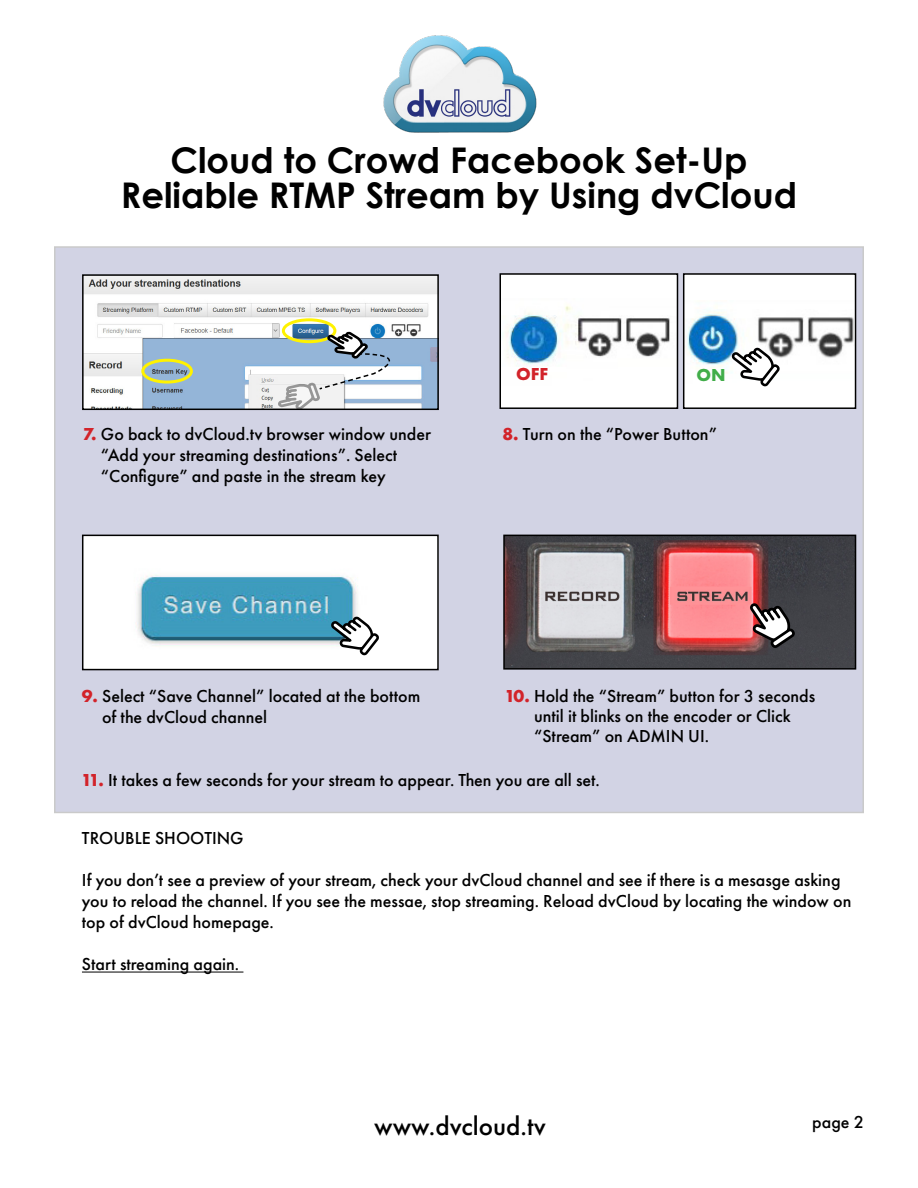
<style>
.page{position:relative;width:918px;height:1188px;background:#fff}
.page>*{position:absolute;margin:0;border:0;box-sizing:border-box;transform-origin:0 0}
.t1{font:700 35.4px/34.5px "Century Gothic";color:#000;text-align:center}
.t2{font:500 27px "Futura PT";color:#000}
.t3{font:500 18px/21px "Futura PT";color:#000}
.t4{font:700 18px "Futura PT";color:#d2232a}
.t5{font:700 18px "Futura PT";color:#41ad49}
.s1{font-weight:700;color:#d2232a}
</style>
<div class="page">
<div style="left:55px;top:247px;width:808px;height:565px;background:#d2d3e4"></div>
<img style="left:85px;top:538px;width:351px;height:129px">
<div style="left:82px;top:535px;width:357px;height:135px;border:2px solid #000"></div>
<svg style="left:328px;top:614px;width:53px;height:44px;background:#a9b7bc"></svg>
<img style="left:506px;top:538px;width:347px;height:129px">
<div style="left:503px;top:535px;width:353px;height:135px;border:2px solid #000"></div>
<svg style="left:748px;top:601px;width:50px;height:50px;background:#7d696b"></svg>
<hr style="left:82px;top:972px;width:161px;height:1px;background:#000">
<div style="left:500px;top:274px;width:177px;height:134px;background:#fff"></div>
<img style="left:506px;top:305px;width:164px;height:60px">
<div style="left:500px;top:273px;width:178px;height:136px;border:2px solid #000"></div>
<div style="left:684px;top:274px;width:172px;height:134px;background:#fff"></div>
<img style="left:687px;top:309px;width:166px;height:65px">
<div style="left:683px;top:273px;width:173px;height:136px;border:2px solid #000"></div>
<svg style="left:729px;top:345px;width:53px;height:42px"></svg>
<img style="left:85px;top:277px;width:351px;height:130px">
<div style="left:82px;top:274px;width:357px;height:136px;border:2px solid #000"></div>
<div style="left:282px;top:318px;width:54px;height:25px;border:3px solid #fff200;border-radius:50%"></div>
<div style="left:141px;top:359px;width:52px;height:25px;border:3px solid #fff200;border-radius:50%"></div>
<svg style="left:277px;top:329px;width:126px;height:82px;background:#b9c7d1"></svg>
<img style="left:175px;top:324px;width:105px;height:14px">
<img style="left:383px;top:35px;width:154px;height:98px">
<h1 class="t1" style="left:121px;top:142px;width:678px">Cloud to Crowd Facebook Set-Up<br>Reliable RTMP Stream by Using dvCloud</h1>
<p class="t3" style="left:101px;top:423px;width:332px;text-indent:-18px"><span class="s1">7.</span> Go back to dvCloud.tv browser window under “Add your streaming destinations”. Select “Configure” and paste in the stream key</p>
<p class="t4" style="left:516px;top:362px;width:34px">OFF</p>
<p class="t5" style="left:697px;top:363px;width:31px">ON</p>
<p class="t3" style="left:502px;top:424px;width:216px"><span class="s1">8.</span> Turn on the “Power Button”</p>
<p class="t3" style="left:102px;top:685px;width:320px;text-indent:-20px"><span class="s1">9.</span> Select “Save Channel” located at the bottom of the dvCloud channel</p>
<p class="t3" style="left:534px;top:686px;width:283px;line-height:19.6px;text-indent:-30px"><span class="s1">10.</span> Hold the “Stream” button for 3 seconds until it blinks on the encoder or Click “Stream” on ADMIN UI.</p>
<p class="t3" style="left:81px;top:769px;width:520px"><span class="s1">11.</span> It takes a few seconds for your stream to appear. Then you are all set.</p>
<p class="t3" style="left:82px;top:828px;width:163px">TROUBLE SHOOTING</p>
<p class="t3" style="left:82px;top:870px;width:771px">If you don’t see a preview of your stream, check your dvCloud channel and see if there is a mesasge asking you to reload the channel. If you see the messae, stop streaming. Reload dvCloud by locating the window on top of dvCloud homepage.</p>
<p class="t3" style="left:82px;top:954px;width:159px">Start streaming again.</p>
<h2 class="t2" style="left:374px;top:1110px;width:173px">www.dvcloud.tv</h2>
<p class="t3" style="left:812px;top:1112px;width:53px">page 2</p>
</div>
